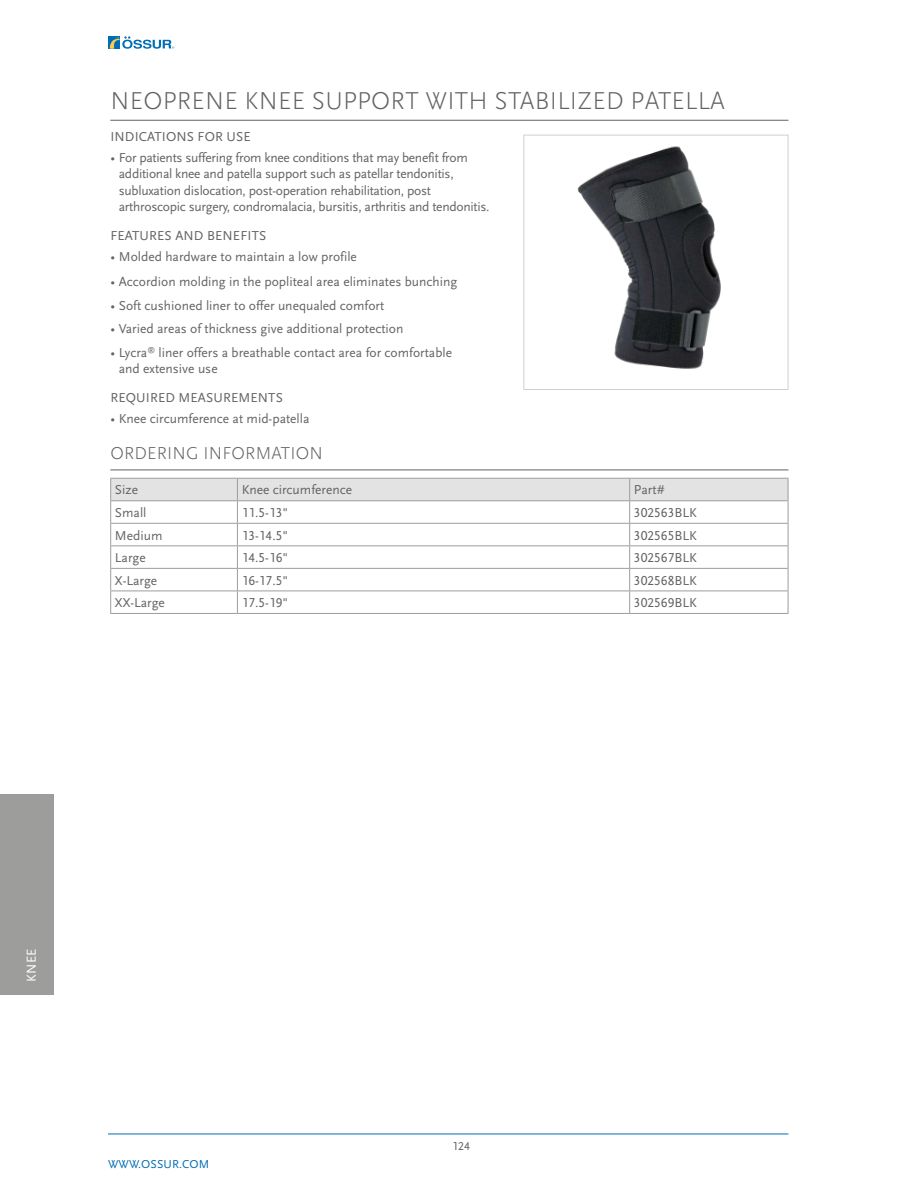
<style>
.page{position:relative;width:918px;height:1188px;background:#fff}
.page>*{position:absolute;margin:0;border:0;box-sizing:border-box;transform-origin:0 0}
.t1{font:300 25.5px "Scala Sans OT";letter-spacing:.01em;color:#646363}
.t2{font:300 18px "Scala Sans OT";letter-spacing:.01em;color:#646363}
.t3{font:13.5px/16.5px "Scala Sans OT";color:#646363}
.t4{font:13.5px/16.5px "Scala Sans OT";letter-spacing:-.02em;color:#646363}
.t5{font:13.5px "Scala Sans OT";color:#fff}
.t6{font:12px "Scala Sans OT";letter-spacing:.01em;color:#006eb7}
.t7{font:12px "Scala Sans OT";color:#646363}
</style>
<div class="page">
<hr style="left:108px;top:1134px;width:680px;height:1px;background:#006eb7">
<svg style="left:108px;top:36px;width:12px;height:13px"></svg>
<svg style="left:110px;top:36px;width:64px;height:13px"></svg>
<div style="left:0;top:795px;width:54px;height:200px;background:#9d9d9c"></div>
<hr style="left:110px;top:120px;width:678px;height:1px;background:#646363">
<hr style="left:110px;top:470px;width:678px;height:1px;background:#646363">
<hr style="left:110px;top:613px;width:127px;height:1px;background:#9d9d9c">
<hr style="left:237px;top:613px;width:393px;height:1px;background:#9d9d9c">
<hr style="left:630px;top:613px;width:158px;height:1px;background:#9d9d9c">
<svg style="left:110px;top:478px;width:679px;height:135px"></svg>
<hr style="left:110px;top:500px;width:127px;height:1px;background:#9d9d9c">
<hr style="left:237px;top:500px;width:393px;height:1px;background:#9d9d9c">
<hr style="left:630px;top:500px;width:158px;height:1px;background:#9d9d9c">
<hr style="left:110px;top:478px;width:127px;height:1px;background:#9d9d9c">
<hr style="left:237px;top:478px;width:393px;height:1px;background:#9d9d9c">
<hr style="left:630px;top:478px;width:158px;height:1px;background:#9d9d9c">
<img style="left:577px;top:146px;width:144px;height:223px">
<div style="left:523px;top:135px;width:265px;height:255px;border:1px solid #d0d0d0"></div>
<h1 class="t1" style="left:110px;top:87px;width:616px">NEOPRENE KNEE SUPPORT WITH STABILIZED PATELLA</h1>
<p class="t3" style="left:110px;top:128px;width:142px">INDICATIONS FOR USE</p>
<p class="t4" style="left:119px;top:149px;width:372px;text-indent:-9px">• For patients suffering from knee conditions that may benefit from additional knee and patella support such as patellar tendonitis, subluxation dislocation, post-operation rehabilitation, post arthroscopic surgery, condromalacia, bursitis, arthritis and tendonitis.</p>
<p class="t3" style="left:110px;top:228px;width:157px">FEATURES AND BENEFITS</p>
<p class="t3" style="left:110px;top:249px;width:248px">• Molded hardware to maintain a low profile</p>
<p class="t3" style="left:110px;top:274px;width:348px">• Accordion molding in the popliteal area eliminates bunching</p>
<p class="t3" style="left:110px;top:297px;width:275px">• Soft cushioned liner to offer unequaled comfort</p>
<p class="t3" style="left:110px;top:321px;width:295px">• Varied areas of thickness give additional protection</p>
<p class="t3" style="left:119px;top:344px;width:335px;text-indent:-9px">• Lycra<sup>®</sup> liner offers a breathable contact area for comfortable and extensive use</p>
<p class="t3" style="left:110px;top:390px;width:174px">REQUIRED MEASUREMENTS</p>
<p class="t3" style="left:110px;top:411px;width:201px">• Knee circumference at mid-patella</p>
<h2 class="t2" style="left:110px;top:443px;width:214px">ORDERING INFORMATION</h2>
<p class="t3" style="left:115px;top:482px;width:25px">Size</p>
<p class="t3" style="left:242px;top:482px;width:112px">Knee circumference</p>
<p class="t3" style="left:634px;top:482px;width:33px">Part#</p>
<p class="t3" style="left:115px;top:505px;width:33px">Small</p>
<p class="t3" style="left:242px;top:505px;width:48px">11.5-13"</p>
<p class="t3" style="left:634px;top:505px;width:64px">302563BLK</p>
<p class="t3" style="left:115px;top:527px;width:49px">Medium</p>
<p class="t3" style="left:242px;top:527px;width:48px">13-14.5"</p>
<p class="t3" style="left:634px;top:527px;width:64px">302565BLK</p>
<p class="t3" style="left:115px;top:550px;width:32px">Large</p>
<p class="t3" style="left:242px;top:550px;width:48px">14.5-16"</p>
<p class="t3" style="left:634px;top:550px;width:64px">302567BLK</p>
<p class="t3" style="left:115px;top:572px;width:44px">X-Large</p>
<p class="t3" style="left:242px;top:572px;width:48px">16-17.5"</p>
<p class="t3" style="left:634px;top:572px;width:64px">302568BLK</p>
<p class="t3" style="left:115px;top:595px;width:52px">XX-Large</p>
<p class="t3" style="left:242px;top:595px;width:48px">17.5-19"</p>
<p class="t3" style="left:634px;top:595px;width:64px">302569BLK</p>
<p class="t5" style="left:24px;top:982px;width:34px;rotate:-90deg">KNEE</p>
<p class="t6" style="left:108px;top:1157px;width:103px">WWW.OSSUR.COM</p>
<p class="t7" style="left:452px;top:1139px;width:19px">124</p>
</div>
